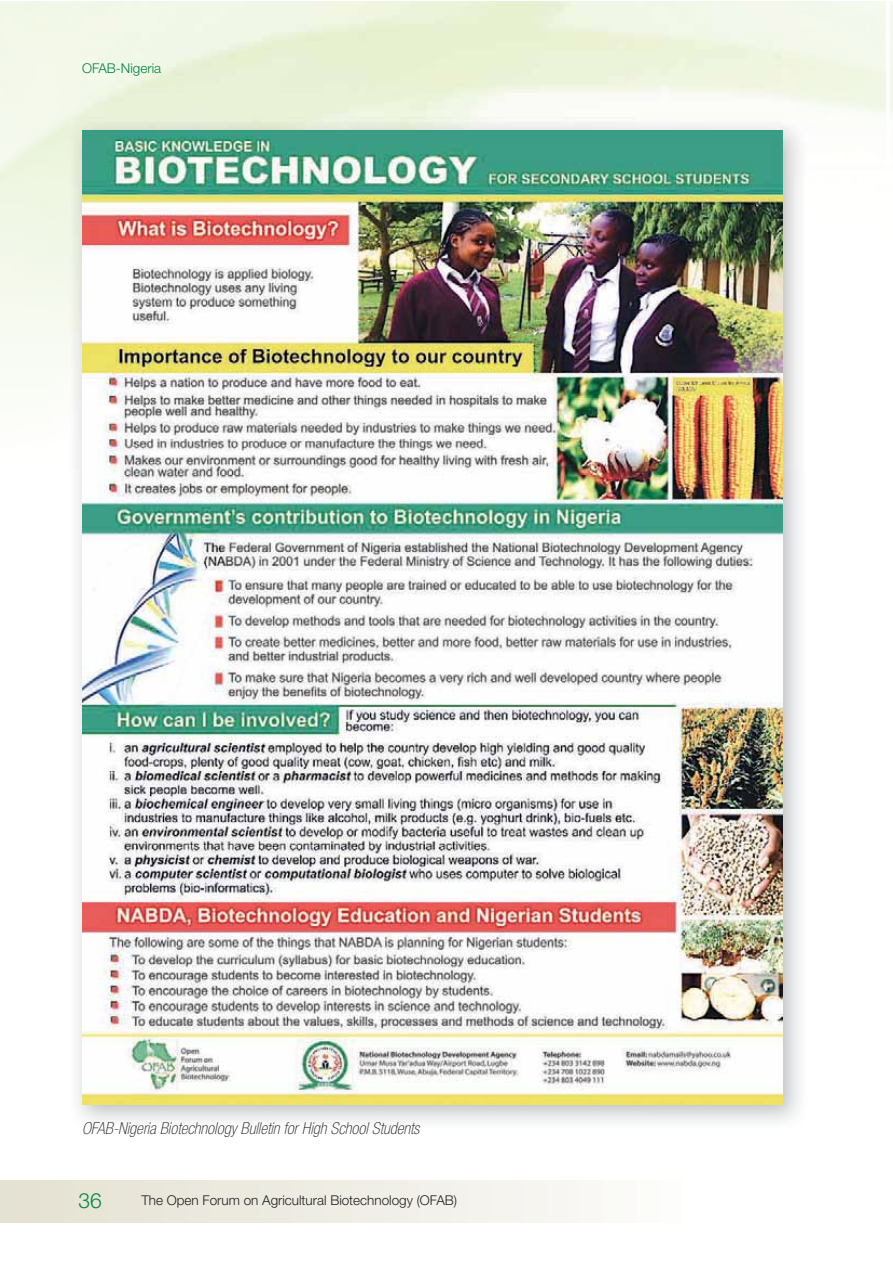
<style>
.page{position:relative;width:893px;height:1263px;background:#fff}
.page>*{position:absolute;margin:0;border:0;box-sizing:border-box;transform-origin:0 0}
.t1{font:300 21px "Helvetica Neue LT Std";color:#00853f}
.t2{font:italic 100 condensed 16.5px "Helvetica Neue LT Std";color:#231f20}
.t3{font:300 13.5px "Helvetica Neue LT Std";color:#231f20}
.t4{font:300 13.5px "Helvetica Neue LT Std";color:#00853f}
</style>
<div class="page">
<div style="left:0;top:1180px;width:701px;height:43px;background:linear-gradient(to right,#e3e1d0,#fdfdfb)"></div>
<img style="left:69px;top:118px;width:738px;height:1004px">
<img style="left:82px;top:130px;width:700px;height:974px">
<p class="t4" style="left:82px;top:63px;width:81px">OFAB-Nigeria</p>
<p class="t2" style="left:82px;top:1122px;width:339px">OFAB-Nigeria Biotechnology Bulletin for High School Students</p>
<p class="t1" style="left:79px;top:1193px;width:25px">36</p>
<p class="t3" style="left:141px;top:1195px;width:317px">The Open Forum on Agricultural Biotechnology (OFAB)</p>
</div>
